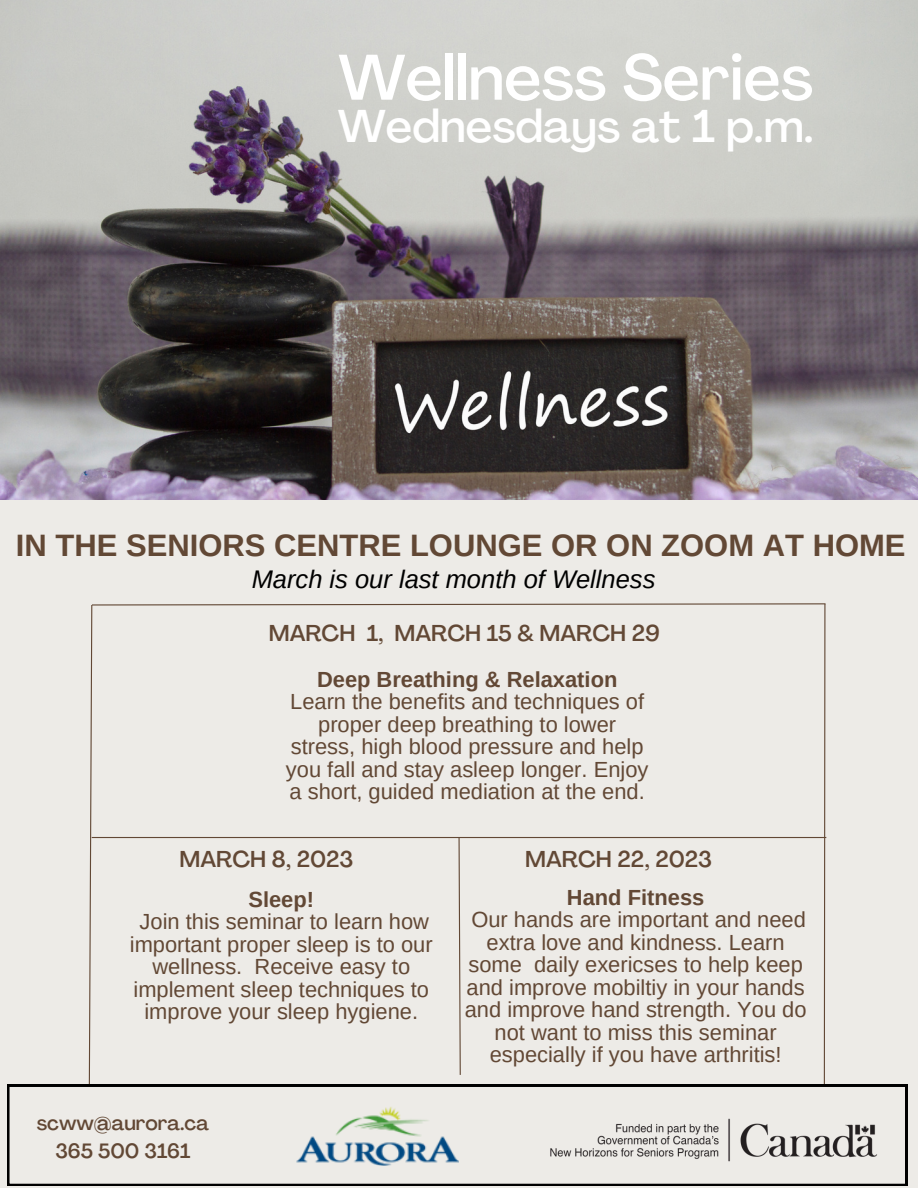
<style>
.page{position:relative;width:918px;height:1188px;background:#edebe7}
.page>*{position:absolute;margin:0;border:0;box-sizing:border-box;transform-origin:0 0}
.t1{font:500 63.45px "Agrandir";color:#fff}
.t2{font:500 45.3px "Agrandir";color:#fff}
.t3{font:700 31.05px "Arimo";color:#624835}
.t4{font:italic 25.5px "Arimo";color:#000}
.t5{font:500 22.65px "Agrandir";color:#624835}
.t6{font:21.9px/22.5px "Arimo";color:#624835;text-align:center}
.t7{font:700 21.9px "Arimo";color:#624835}
.t8{font:500 20.4px/28px "Agrandir";color:#624835;text-align:center}
</style>
<div class="page">
<svg style="left:88px;top:603px;width:739px;height:482px"></svg>
<svg style="left:7px;top:1085px;width:900px;height:101px"></svg>
<img style="left:296px;top:1106px;width:163px;height:60px">
<img style="left:538px;top:1113px;width:341px;height:53px">
<img style="left:0;top:0;width:918px;height:500px">
<h1 class="t1" style="left:338px;top:52px;width:477px">Wellness Series</h1>
<h2 class="t2" style="left:338px;top:108px;width:477px">Wednesdays at 1 p.m.</h2>
<h3 class="t3" style="left:16px;top:528px;width:891px">IN THE SENIORS CENTRE LOUNGE OR ON ZOOM AT HOME</h3>
<p class="t4" style="left:252px;top:565px;width:405px">March is our last month of Wellness</p>
<p class="t5" style="left:269px;top:624px;width:393px">MARCH 1, MARCH 15 &amp; MARCH 29</p>
<p class="t7" style="left:317px;top:667px;width:302px">Deep Breathing &amp; Relaxation</p>
<p class="t6" style="left:286px;top:690px;width:364px">Learn the benefits and techniques of proper deep breathing to lower stress, high blood pressure and help you fall and stay asleep longer. Enjoy a short, guided mediation at the end.</p>
<p class="t5" style="left:180px;top:850px;width:175px">MARCH 8, 2023</p>
<p class="t5" style="left:525px;top:850px;width:188px">MARCH 22, 2023</p>
<p class="t7" style="left:248px;top:887px;width:67px">Sleep!</p>
<p class="t6" style="left:130px;top:910px;width:304px">Join this seminar to learn how important proper sleep is to our wellness. Receive easy to implement sleep techniques to improve your sleep hygiene.</p>
<p class="t8" style="left:37px;top:1111px;width:174px">scww@aurora.ca<br>365 500 3161</p>
<p class="t7" style="left:567px;top:885px;width:139px">Hand Fitness</p>
<p class="t6" style="left:465px;top:909px;width:343px">Our hands are important and need extra love and kindness. Learn some daily exericses to help keep and improve mobiltiy in your hands and improve hand strength. You do not want to miss this seminar especially if you have arthritis!</p>
</div>
